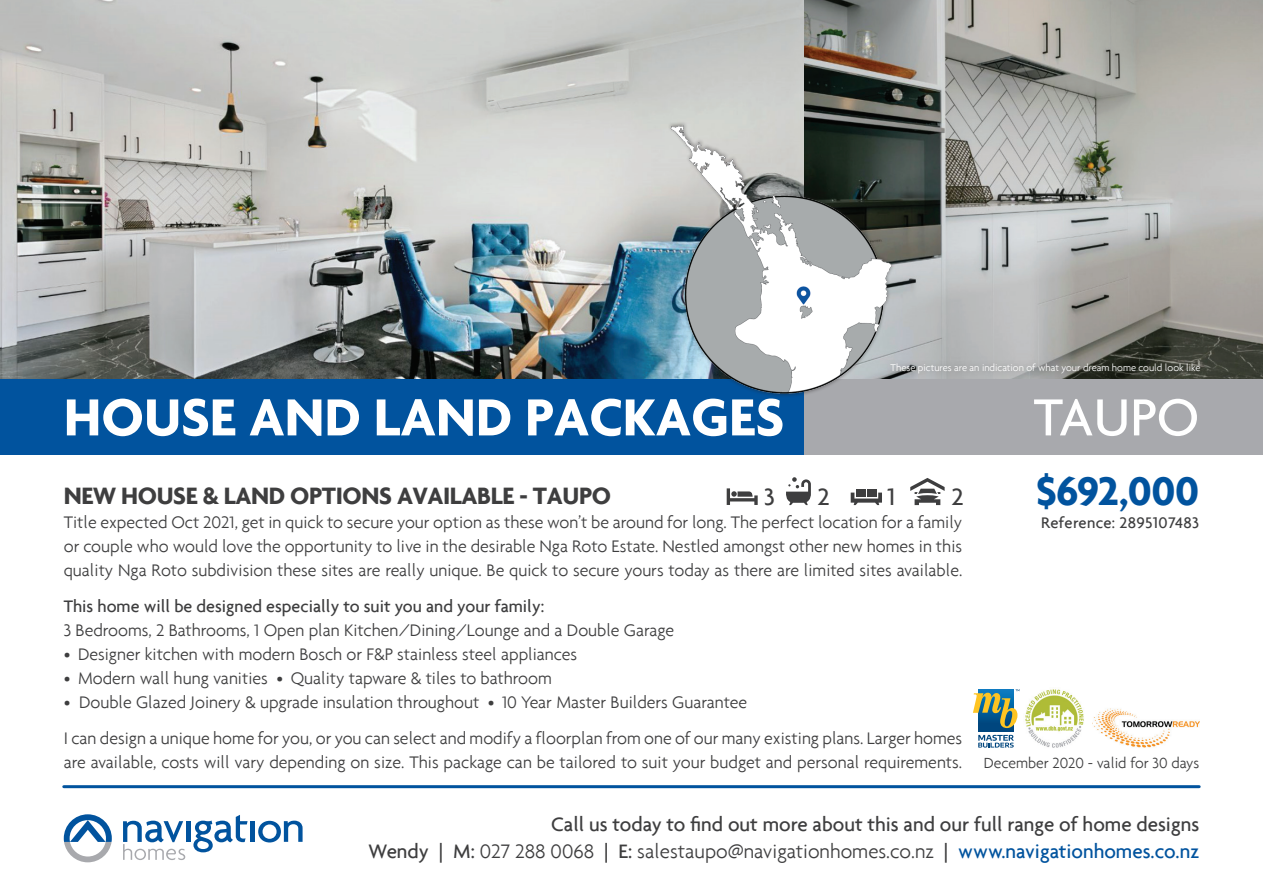
<style>
.page{position:relative;width:1263px;height:893px;background:#fff}
.page>*{position:absolute;margin:0;border:0;box-sizing:border-box;transform-origin:0 0}
.t1{font:700 56.4px "Agenda";color:#fff}
.t2{font:500 56.4px "Agenda";color:#fff}
.t3{font:700 43.05px "Agenda";letter-spacing:-.025em;color:#01539e}
.t4{font:700 25.5px "Agenda";letter-spacing:-.015em;color:#3e3e3f}
.t5{font:500 25.35px "Agenda";color:#3e3e3f}
.t6{font:500 21px/27px "Agenda";color:#3e3e3f;text-align:right}
.t7{font:300 18px/24px "Agenda";color:#3e3e3f;text-align:justify}
.t8{font:500 18px "Agenda";color:#3e3e3f}
.t9{font:500 16.5px "Agenda";letter-spacing:.02em;color:#3e3e3f}
.t10{font:300 15.75px "Agenda";color:#3e3e3f}
.t11{font:300 10.5px "Agenda";color:#fff}
.s1{font-weight:300}
.s2{color:#01539e}
</style>
<div class="page">
<hr style="left:186px;top:821px;width:4px;height:21px;background:#01539e">
<svg style="left:193px;top:815px;width:55px;height:37px"></svg>
<hr style="left:251px;top:821px;width:4px;height:21px;background:#01539e">
<svg style="left:258px;top:821px;width:45px;height:21px"></svg>
<svg style="left:123px;top:821px;width:62px;height:39px"></svg>
<svg style="left:64px;top:814px;width:48px;height:48px"></svg>
<hr style="left:64px;top:785px;width:1135px;height:3px;background:#01539e">
<img style="left:1025px;top:689px;width:59px;height:59px">
<img style="left:1092px;top:708px;width:108px;height:40px">
<div style="left:978px;top:689px;width:35px;height:42px;background:#00467e"></div>
<svg style="left:973px;top:689px;width:46px;height:39px"></svg>
<svg style="left:978px;top:735px;width:36px;height:13px"></svg>
<img style="left:0;top:0;width:1263px;height:379px">
<div style="left:0;top:379px;width:805px;height:76px;background:#01539e"></div>
<div style="left:805px;top:379px;width:458px;height:76px;background:#a8a9ad"></div>
<svg style="left:727px;top:488px;width:31px;height:17px"></svg>
<div style="left:856px;top:489px;width:10px;height:8px;background:#3e3e3f"></div>
<div style="left:867px;top:489px;width:9px;height:8px;background:#3e3e3f"></div>
<svg style="left:851px;top:493px;width:31px;height:12px"></svg>
<svg style="left:786px;top:477px;width:25px;height:28px"></svg>
<svg style="left:910px;top:478px;width:35px;height:27px"></svg>
<div style="left:885px;top:357px;width:322px;height:23px;background:#231f20;opacity:.3"></div>
<img style="left:667px;top:122px;width:228px;height:275px">
<p class="t11" style="left:891px;top:362px;width:312px">These pictures are an indication of what your dream home could look like</p>
<h1 class="t1" style="left:64px;top:383px;width:722px">HOUSE AND LAND PACKAGES</h1>
<h1 class="t2" style="left:1034px;top:383px;width:167px">TAUPO</h1>
<h2 class="t3" style="left:1036px;top:465px;width:164px">$692,000</h2>
<p class="t9" style="left:1041px;top:513px;width:160px">Reference: 2895107483</p>
<h3 class="t4" style="left:64px;top:480px;width:549px">NEW HOUSE &amp; LAND OPTIONS AVAILABLE - TAUPO</h3>
<p class="t7" style="left:64px;top:510px;width:900px">Title expected Oct 2021, get in quick to secure your option as these won’t be around for long. The perfect location for a family or couple who would love the opportunity to live in the desirable Nga Roto Estate. Nestled amongst other new homes in this quality Nga Roto subdivision these sites are really unique. Be quick to secure yours today as there are limited sites available.</p>
<p class="t8" style="left:64px;top:595px;width:482px">This home will be designed especially to suit you and your family:</p>
<p class="t7" style="left:64px;top:618px;width:612px">3 Bedrooms, 2 Bathrooms, 1 Open plan Kitchen/Dining/Lounge and a Double Garage</p>
<p class="t7" style="left:64px;top:642px;width:515px">• Designer kitchen with modern Bosch or F&amp;P stainless steel appliances</p>
<p class="t7" style="left:64px;top:666px;width:489px">• Modern wall hung vanities • Quality tapware &amp; tiles to bathroom</p>
<p class="t7" style="left:64px;top:684px;width:900px;line-height:36px">• Double Glazed Joinery &amp; upgrade insulation throughout • 10 Year Master Builders Guarantee<br>I can design a unique home for you, or you can select and modify a floorplan from one of our many existing plans. Larger homes</p>
<p class="t7" style="left:64px;top:750px;width:900px">are available, costs will vary depending on size. This package can be tailored to suit your budget and personal requirements.</p>
<h3 class="t5" style="left:764px;top:481px;width:12px">3</h3>
<h3 class="t5" style="left:817px;top:481px;width:14px">2</h3>
<h3 class="t5" style="left:887px;top:481px;width:10px">1</h3>
<h3 class="t5" style="left:951px;top:481px;width:14px">2</h3>
<p class="t10" style="left:984px;top:754px;width:217px">December 2020 - valid for 30 days</p>
<p class="t6" style="left:369px;top:810px;width:832px">Call us today to find out more about this and our full range of home designs<br>Wendy | M: <span class="s1">027 288 0068</span> | E: <span class="s1">salestaupo@navigationhomes.co.nz</span> | <span class="s2">www.navigationhomes.co.nz</span></p>
</div>
